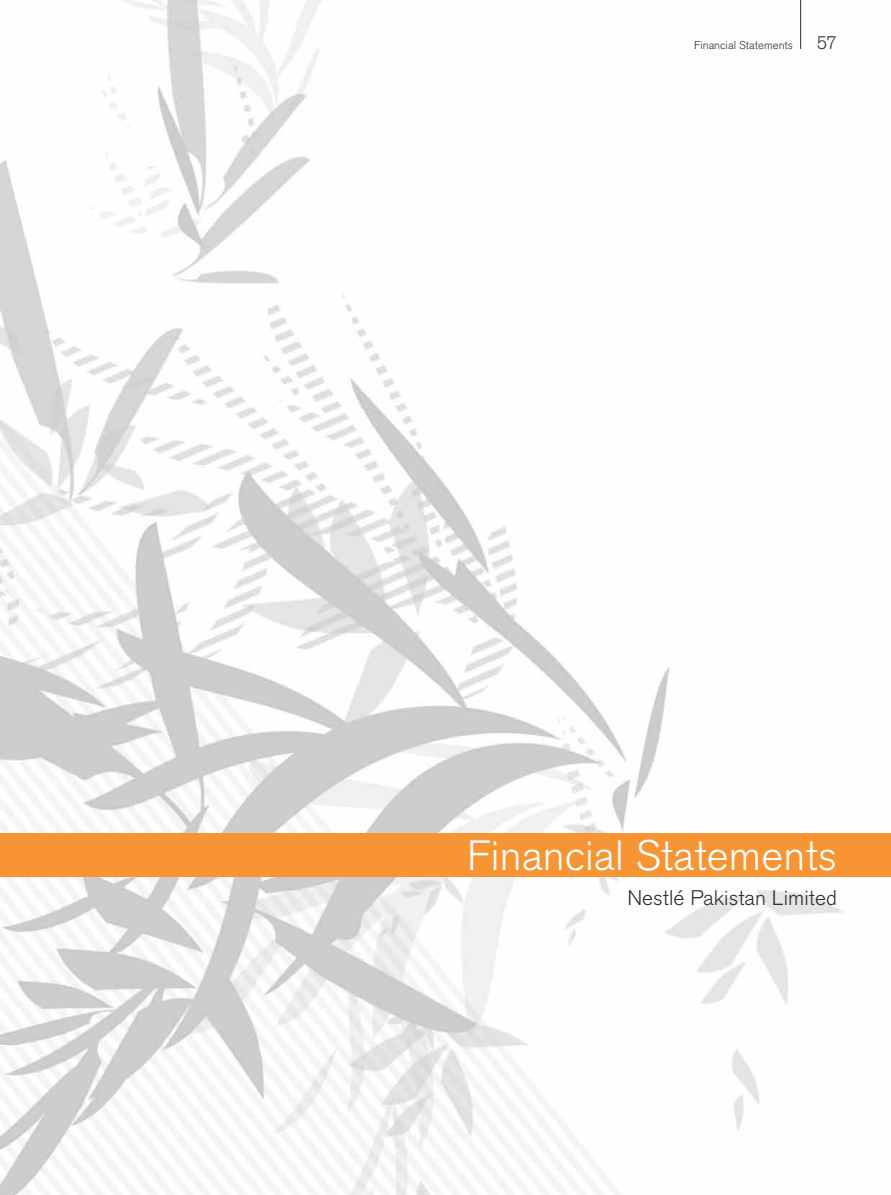
<style>
.page{position:relative;width:891px;height:1195px;background:#fff}
.page>*{position:absolute;margin:0;border:0;box-sizing:border-box;transform-origin:0 0}
.t1{font:300 42px "Akzidenz Grotesk BE";letter-spacing:.005em;color:#fff}
.t2{font:300 21px "Akzidenz Grotesk BE";letter-spacing:.005em;color:#332d2b}
.t3{font:300 18px "Akzidenz Grotesk BE";color:#332d2b}
.t4{font:300 11.25px "Akzidenz Grotesk BE";letter-spacing:.005em;color:#332d2b}
</style>
<div class="page">
<img style="left:0;top:0;width:844px;height:1195px">
<div style="left:1px;top:833px;width:890px;height:44px;background:#f79433"></div>
<hr style="left:800px;top:0;width:1px;height:49px;background:#332d2b">
<p class="t4" style="left:694px;top:39px;width:101px">Financial Statements</p>
<p class="t3" style="left:817px;top:33px;width:22px">57</p>
<h1 class="t1" style="left:467px;top:832px;width:371px">Financial Statements</h1>
<p class="t2" style="left:627px;top:886px;width:211px">Nestlé Pakistan Limited</p>
</div>
